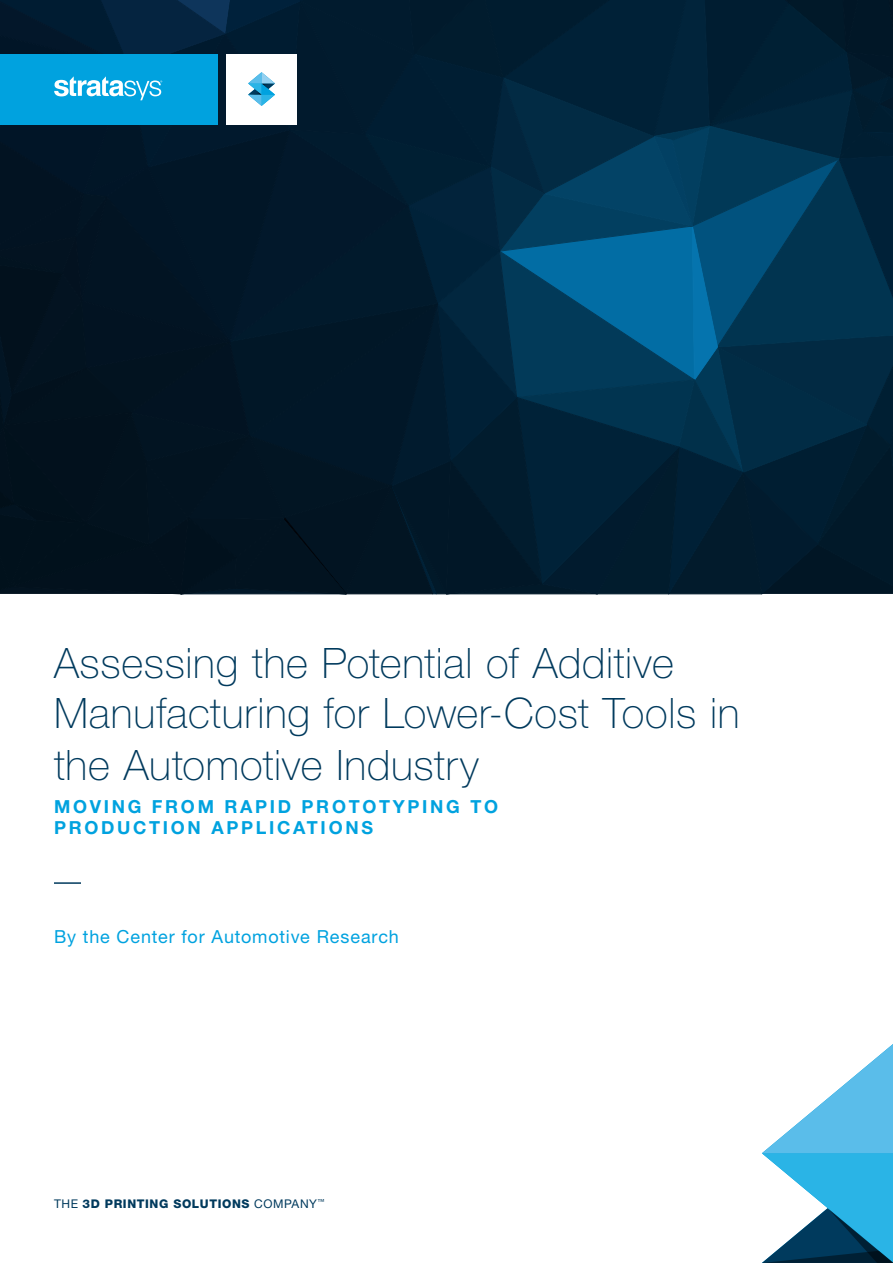
<style>
.page{position:relative;width:893px;height:1263px;background:#fff}
.page>*{position:absolute;margin:0;border:0;box-sizing:border-box;transform-origin:0 0}
.t1{font:100 42px/50.8px "Helvetica Neue LT Std";letter-spacing:.015em;color:#003a5d}
.t2{font:700 18px/21.6px "Helvetica Neue LT Std";letter-spacing:.15em;color:#00a2df}
.t3{font:18px "Helvetica Neue LT Std";letter-spacing:.045em;color:#00a2df}
.t4{font:800 12px "Helvetica Neue LT Std";letter-spacing:.05em;color:#003a5d}
.s1{font-weight:400}
</style>
<div class="page">
<svg style="left:762px;top:1044px;width:131px;height:219px"></svg>
<hr style="left:54px;top:882px;width:27px;height:2px;background:#003a5d">
<svg style="left:0;top:0;width:893px;height:595px;background:#04283e"></svg>
<p class="t1" style="left:54px;top:638px;width:687px">Assessing the Potential of Additive<br>Manufacturing for Lower-Cost Tools in the Automotive Industry</p>
<p class="t2" style="left:54px;top:795px;width:446px">MOVING FROM RAPID PROTOTYPING TO<br>PRODUCTION APPLICATIONS</p>
<p class="t3" style="left:54px;top:926px;width:346px">By the Center for Automotive Research</p>
<p class="t4" style="left:54px;top:1197px;width:272px"><span class="s1">THE</span> 3D PRINTING SOLUTIONS <span class="s1">COMPANY</span><sup>™</sup></p>
</div>
